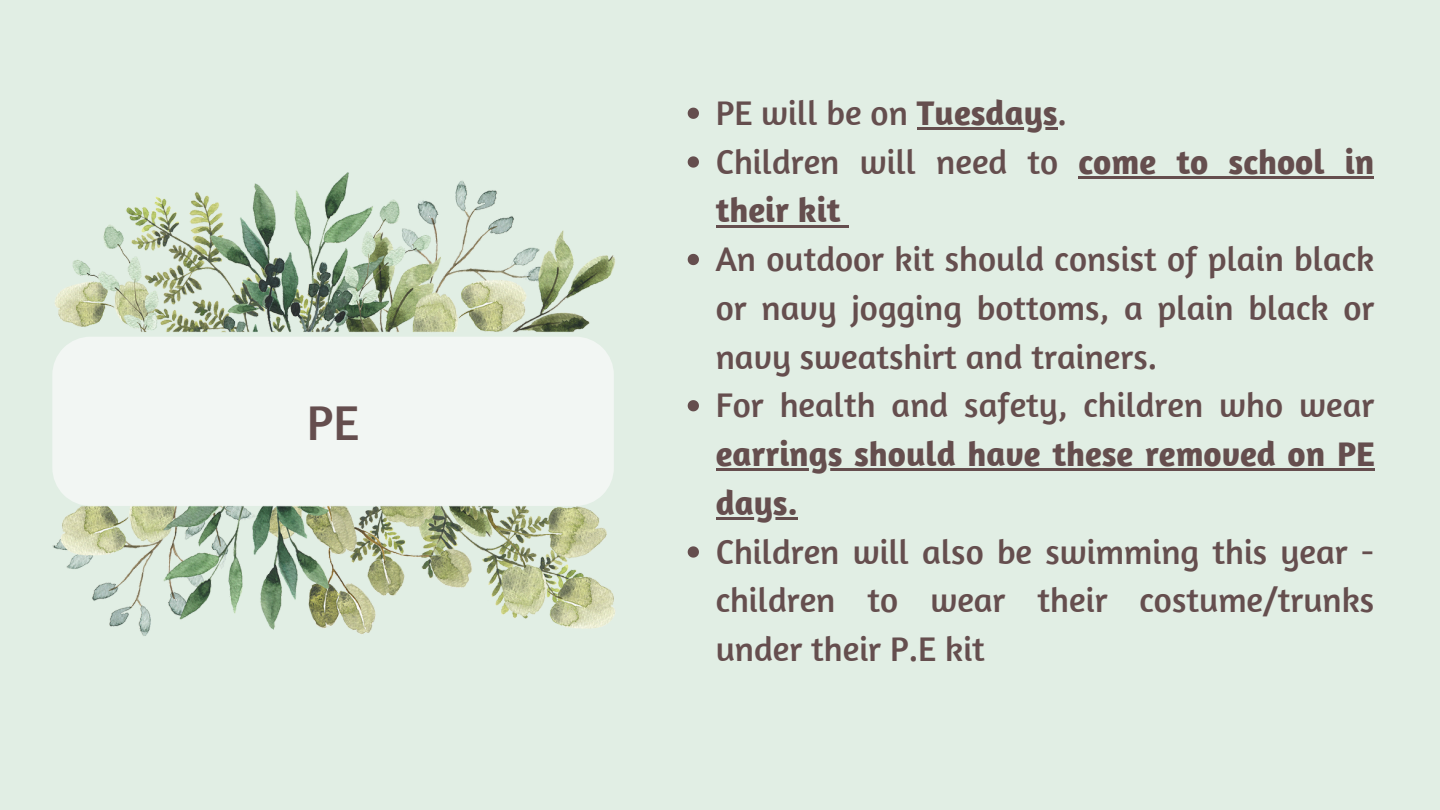
<style>
.page{position:relative;width:1440px;height:810px;background:#e1eee4}
.page>*{position:absolute;margin:0;border:0;box-sizing:border-box;transform-origin:0 0}
.t1{font:50px "Amaranth";color:#654e4e}
.t2{font:35px/48.8px "Amaranth";color:#654e4e}
.t3{font:700 35px/48.8px "Amaranth";color:#654e4e}
.s1{font-weight:700}
</style>
<div class="page">
<img style="left:52px;top:172px;width:563px;height:464px">
<svg style="left:688px;top:108px;width:11px;height:11px"></svg>
<hr style="left:917px;top:127px;width:141px;height:3px;background:#654e4e">
<svg style="left:688px;top:156px;width:11px;height:12px"></svg>
<hr style="left:1079px;top:176px;width:295px;height:3px;background:#654e4e">
<hr style="left:716px;top:225px;width:124px;height:3px;background:#654e4e">
<svg style="left:840px;top:225px;width:9px;height:3px"></svg>
<svg style="left:688px;top:254px;width:11px;height:11px"></svg>
<svg style="left:688px;top:400px;width:11px;height:11px"></svg>
<hr style="left:716px;top:468px;width:658px;height:3px;background:#654e4e">
<hr style="left:716px;top:517px;width:82px;height:3px;background:#654e4e">
<svg style="left:688px;top:546px;width:11px;height:12px"></svg>
<h1 class="t1" style="left:307px;top:391px;width:54px">PE</h1>
<p class="t2" style="left:716px;top:88px;width:353px">PE will be on <span class="s1">Tuesdays</span>.</p>
<p class="t2" style="left:716px;top:136px;width:344px">Children will need to</p>
<p class="t3" style="left:1079px;top:136px;width:297px">come to school in</p>
<p class="t2" style="left:716px;top:185px;width:660px"><span class="s1">their kit<br></span>An outdoor kit should consist of plain black</p>
<p class="t2" style="left:716px;top:283px;width:660px">or navy jogging bottoms, a plain black or navy sweatshirt and trainers.<br>For health and safety, children who wear</p>
<p class="t3" style="left:716px;top:429px;width:660px">earrings should have these removed on PE days.</p>
<p class="t2" style="left:716px;top:526px;width:660px;text-align:justify">Children will also be swimming this year - children to wear their costume/trunks under their P.E kit</p>
</div>
